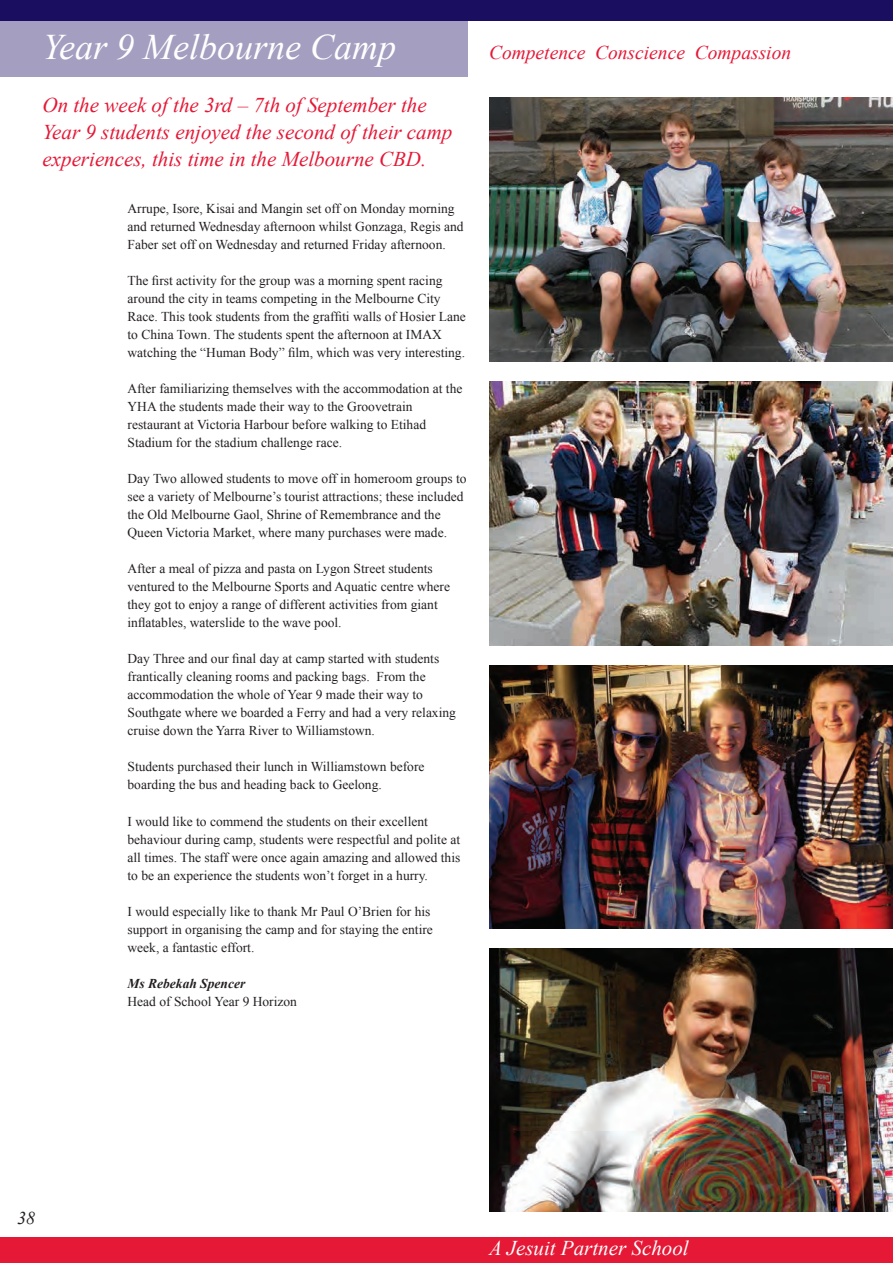
<style>
.page{position:relative;width:893px;height:1263px;background:#fff}
.page>*{position:absolute;margin:0;border:0;box-sizing:border-box;transform-origin:0 0}
.t1{font:italic 36px "Times New Roman";color:#fff}
.t2{font:italic 21px/27px "Times New Roman";color:#e51836}
.t3{font:italic 21px "Times New Roman";color:#fff}
.t4{font:italic 19.5px "Times New Roman";color:#e51836}
.t5{font:italic 18px "Times New Roman";color:#231f20}
.t6{font:13.5px/18px "Times New Roman";color:#231f20}
.t7{font:italic 700 13.5px "Times New Roman";color:#231f20}
</style>
<div class="page">
<div style="left:0;top:1237px;width:893px;height:26px;background:#e51836"></div>
<div style="left:0;top:0;width:893px;height:21px;background:#1a0e60"></div>
<div style="left:0;top:21px;width:468px;height:56px;background:#a49fc0"></div>
<img style="left:489px;top:98px;width:404px;height:263px">
<img style="left:489px;top:948px;width:404px;height:264px">
<img style="left:489px;top:665px;width:404px;height:263px">
<img style="left:489px;top:382px;width:404px;height:263px">
<p class="t1" style="left:43px;top:22px;width:355px">Year 9 Melbourne Camp</p>
<p class="t2" style="left:43px;top:91px;width:411px">On the week of the 3rd – 7th of September the<br>Year 9 students enjoyed the second of their camp experiences, this time in the Melbourne CBD.</p>
<p class="t6" style="left:128px;top:200px;width:338px">Arrupe, Isore, Kisai and Mangin set off on Monday morning and returned Wednesday afternoon whilst Gonzaga, Regis and<br>Faber set off on Wednesday and returned Friday afternoon.</p>
<p class="t6" style="left:128px;top:272px;width:340px">The first activity for the group was a morning spent racing around the city in teams competing in the Melbourne City Race. This took students from the graffiti walls of Hosier Lane to China Town. The students spent the afternoon at IMAX watching the “Human Body” film, which was very interesting.</p>
<p class="t6" style="left:128px;top:380px;width:336px">After familiarizing themselves with the accommodation at the<br>YHA the students made their way to the Groovetrain</p>
<p class="t6" style="left:128px;top:416px;width:300px">restaurant at Victoria Harbour before walking to Etihad</p>
<p class="t6" style="left:128px;top:434px;width:216px">Stadium for the stadium challenge race.</p>
<p class="t6" style="left:128px;top:470px;width:341px">Day Two allowed students to move off in homeroom groups to see a variety of Melbourne’s tourist attractions; these included the Old Melbourne Gaol, Shrine of Remembrance and the Queen Victoria Market, where many purchases were made.</p>
<p class="t6" style="left:128px;top:560px;width:307px">After a meal of pizza and pasta on Lygon Street students</p>
<p class="t6" style="left:128px;top:578px;width:324px">ventured to the Melbourne Sports and Aquatic centre where they got to enjoy a range of different activities from giant inflatables, waterslide to the wave pool.</p>
<p class="t6" style="left:128px;top:650px;width:313px">Day Three and our final day at camp started with students frantically cleaning rooms and packing bags. From the</p>
<p class="t6" style="left:128px;top:686px;width:297px">accommodation the whole of Year 9 made their way to</p>
<p class="t6" style="left:128px;top:704px;width:330px">Southgate where we boarded a Ferry and had a very relaxing cruise down the Yarra River to Williamstown.</p>
<p class="t6" style="left:128px;top:758px;width:298px">Students purchased their lunch in Williamstown before</p>
<p class="t6" style="left:128px;top:776px;width:256px">boarding the bus and heading back to Geelong.</p>
<p class="t6" style="left:128px;top:812px;width:302px">I would like to commend the students on their excellent</p>
<p class="t6" style="left:128px;top:830px;width:334px;text-align:justify">behaviour during camp, students were respectful and polite at all times. The staff were once again amazing and allowed this to be an experience the students won’t forget in a hurry.</p>
<p class="t6" style="left:128px;top:902px;width:304px">I would especially like to thank Mr Paul O’Brien for his</p>
<p class="t6" style="left:128px;top:920px;width:307px">support in organising the camp and for staying the entire week, a fantastic effort.</p>
<p class="t7" style="left:128px;top:973px;width:119px">Ms Rebekah Spencer</p>
<p class="t6" style="left:128px;top:992px;width:171px">Head of School Year 9 Horizon</p>
<p class="t4" style="left:489px;top:39px;width:304px">Competence Conscience Compassion</p>
<p class="t5" style="left:17px;top:1206px;width:19px">38</p>
<p class="t3" style="left:489px;top:1234px;width:201px">A Jesuit Partner School</p>
</div>
